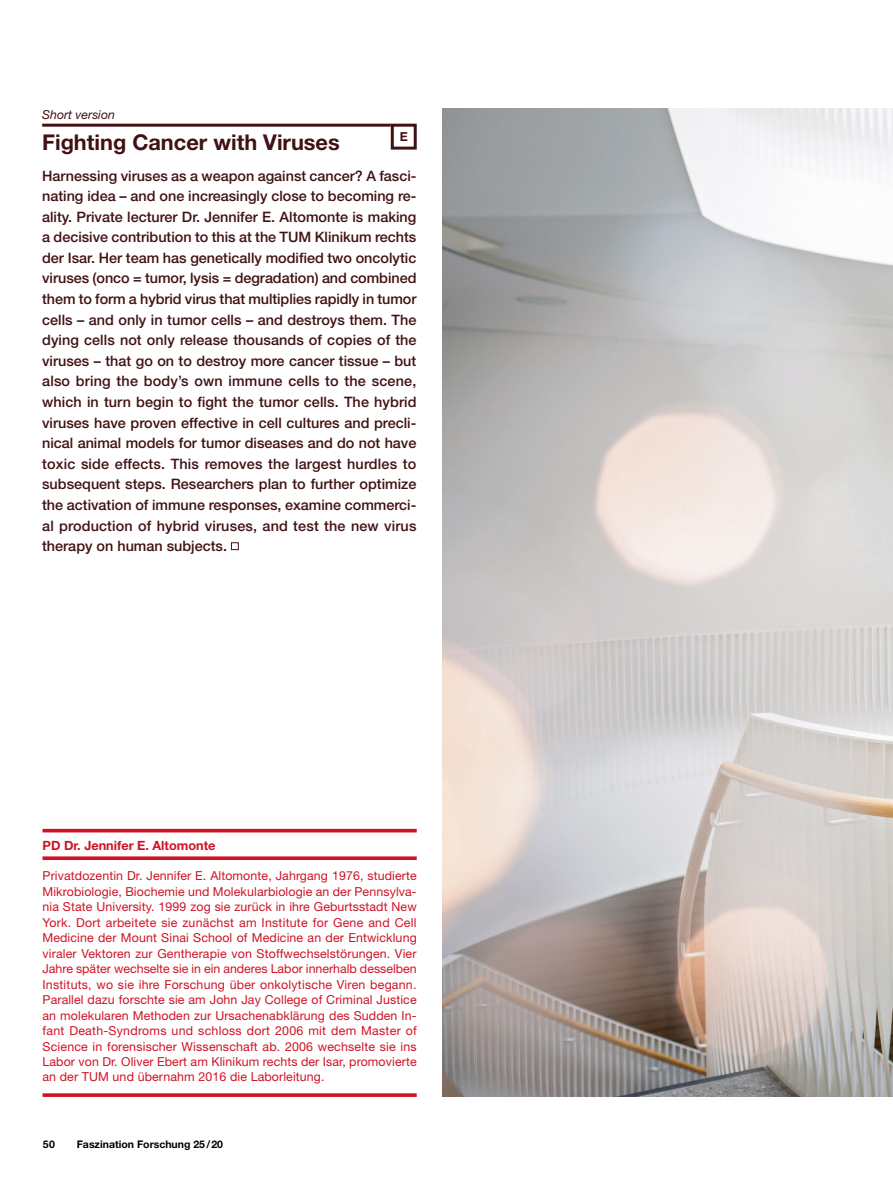
<style>
.page{position:relative;width:893px;height:1191px;background:#fff}
.page>*{position:absolute;margin:0;border:0;box-sizing:border-box;transform-origin:0 0}
.Dt_Zusammenfassung_H{font:700 21.75px "Helvetica Neue LT Std";color:#411113}
.Dt_Zusammenfassung_B{font:500 14.4px/20.5px "Helvetica Neue LT Std";letter-spacing:.01em;color:#411113;text-align:justify}
.Prof_Steckbrief{font:700 12.75px "Helvetica Neue LT Std";color:#cf1325}
.Text_Steckbrief_unte{font:12.3px/15.5px "Helvetica Neue LT Std";letter-spacing:.01em;color:#cf1325;text-align:justify}
.Kurzfassung{font:italic 12.3px "Helvetica Neue LT Std";color:#411113}
.Kurzfassung-2{font:700 12.3px "Helvetica Neue LT Std";color:#411113}
.t1{font:700 10.5px "Helvetica Neue LT Std";color:#000}
</style>
<div class="page">
<img style="left:442px;top:108px;width:451px;height:988px">
<hr style="left:43px;top:829px;width:374px;height:3px;background:#cf1325">
<svg style="left:43px;top:856px;width:374px;height:4px"></svg>
<svg style="left:43px;top:1093px;width:374px;height:4px"></svg>
<hr style="left:42px;top:124px;width:349px;height:3px;background:#411113">
<div style="left:231px;top:542px;width:8px;height:8px;border:1px solid #411113"></div>
<div style="left:391px;top:124px;width:26px;height:26px;border:3px solid #411113"></div>
<p class="Kurzfassung" style="left:42px;top:107px;width:74px">Short version</p>
<p class="Dt_Zusammenfassung_H" style="left:42px;top:128px;width:299px">Fighting Cancer with Viruses</p>
<p class="Dt_Zusammenfassung_B" style="left:42px;top:165px;width:376px">Harnessing viruses as a weapon against cancer? A fasci&shy;nating idea – and one increasingly close to becoming re&shy;ality. Private lecturer Dr. Jennifer E. Altomonte is making a decisive contribution to this at the TUM Klinikum rechts der Isar. Her team has genetically modified two oncolytic viruses (onco = tumor, lysis = degradation) and combined them to form a hybrid virus that multiplies rapidly in tumor cells – and only in tumor cells – and destroys them. The dying cells not only release thousands of copies of the viruses – that go on to destroy more cancer tissue – but also bring the body’s own immune cells to the scene, which in turn begin to fight the tumor cells. The hybrid viruses have proven effective in cell cultures and precli&shy;nical animal models for tumor diseases and do not have toxic side effects. This removes the largest hurdles to subsequent steps. Researchers plan to further optimize the activation of immune responses, examine commerci&shy;al production of hybrid viruses, and test the new virus therapy on human subjects.</p>
<p class="Kurzfassung-2" style="left:400px;top:129px;width:10px">E</p>
<p class="Prof_Steckbrief" style="left:43px;top:837px;width:175px">PD Dr. Jennifer E. Altomonte</p>
<p class="Text_Steckbrief_unte" style="left:43px;top:868px;width:376px">Privatdozentin Dr. Jennifer E. Altomonte, Jahrgang 1976, studierte Mikrobiologie, Biochemie und Molekularbiologie an der Pennsylva&shy;nia State University. 1999 zog sie zurück in ihre Geburtsstadt New York. Dort arbeitete sie zunächst am Institute for Gene and Cell Medicine der Mount Sinai School of Medicine an der Entwicklung viraler Vektoren zur Gentherapie von Stoffwechselstörungen. Vier Jahre später wechselte sie in ein anderes Labor innerhalb desselben Instituts, wo sie ihre Forschung über onkolytische Viren begann.<br>Parallel dazu forschte sie am John Jay College of Criminal Justice an molekularen Methoden zur Ursachenabklärung des Sudden In&shy;fant Death-Syndroms und schloss dort 2006 mit dem Master of Science in forensischer Wissenschaft ab. 2006 wechselte sie ins Labor von Dr. Oliver Ebert am Klinikum rechts der Isar, promovierte an der TUM und übernahm 2016 die Laborleitung.</p>
<p class="t1" style="left:43px;top:1137px;width:14px">50</p>
<p class="t1" style="left:77px;top:1137px;width:148px">Faszination Forschung 25/20</p>
</div>
